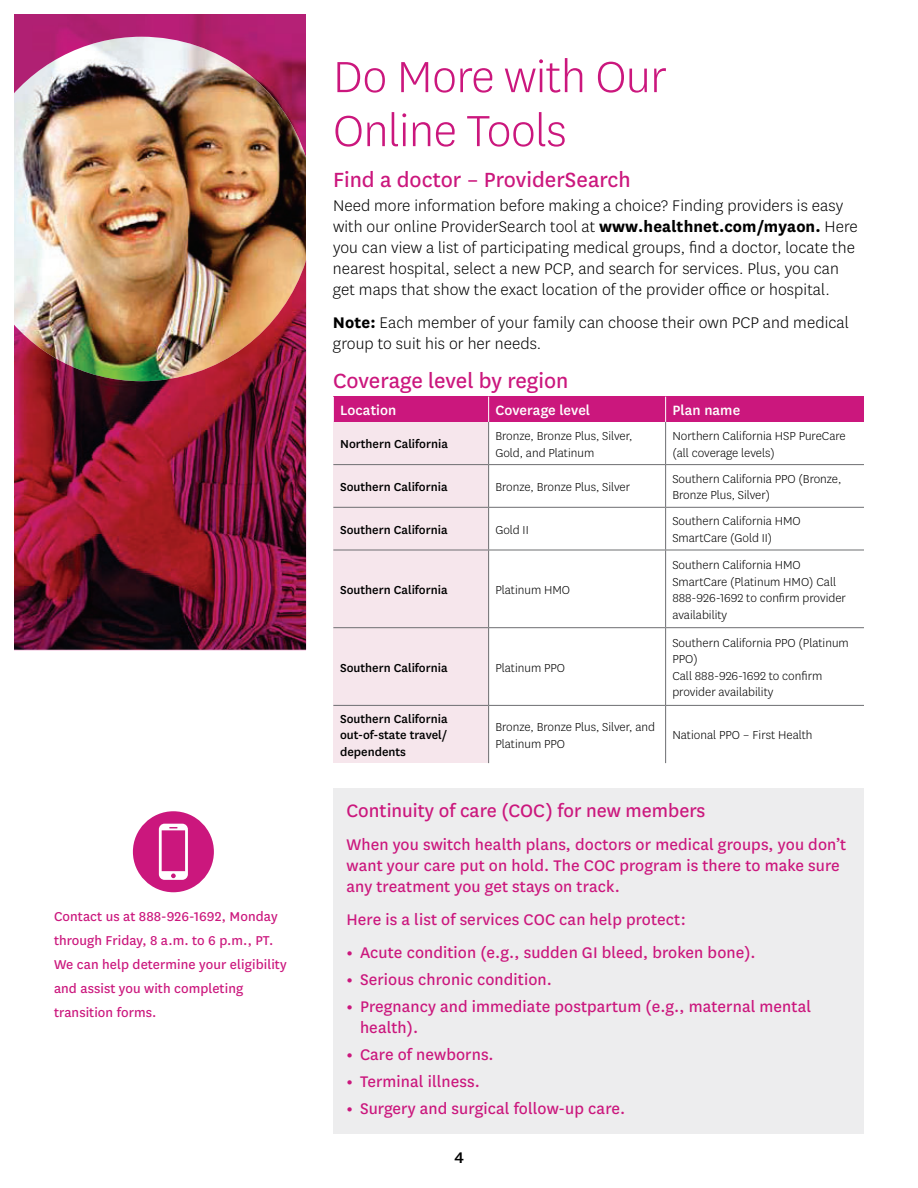
<style>
.page{position:relative;width:918px;height:1188px;background:#fff}
.page>*{position:absolute;margin:0;border:0;box-sizing:border-box;transform-origin:0 0}
.t1{font:300 51px/54px "Centene Sans";letter-spacing:-.01em;color:#cb177d}
.t2{font:24px "Centene Sans";color:#cb177d}
.t3{font:21px "Centene Sans";color:#cb177d}
.t4{font:300 18px/21px "Centene Sans";letter-spacing:.005em;color:#000}
.t5{font:18px/21px "Centene Sans";letter-spacing:.005em;color:#cb177d}
.t6{font:500 18px "Centene Sans";color:#000}
.t7{font:500 15.75px "Centene Sans";letter-spacing:.005em;color:#fff}
.t8{font:15px/24px "Centene Sans";letter-spacing:.005em;color:#cb177d}
.t9{font:300 13.5px/16.5px "Centene Sans";color:#000}
.t10{font:500 13.5px/16.5px "Centene Sans";color:#000;text-align:justify}
.s1{font-weight:700}
</style>
<div class="page">
<div style="left:333px;top:397px;width:156px;height:25px;background:#cb177d"></div>
<div style="left:489px;top:397px;width:177px;height:25px;background:#cb177d"></div>
<div style="left:666px;top:397px;width:198px;height:25px;background:#cb177d"></div>
<div style="left:333px;top:422px;width:156px;height:43px;background:#f6e6ec"></div>
<div style="left:333px;top:465px;width:156px;height:42px;background:#f6e6ec"></div>
<div style="left:333px;top:507px;width:156px;height:43px;background:#f6e6ec"></div>
<div style="left:333px;top:550px;width:156px;height:78px;background:#f6e6ec"></div>
<div style="left:333px;top:628px;width:156px;height:77px;background:#f6e6ec"></div>
<div style="left:333px;top:705px;width:156px;height:58px;background:#f6e6ec"></div>
<svg style="left:333px;top:397px;width:1px;height:25px"></svg>
<svg style="left:488px;top:397px;width:1px;height:25px"></svg>
<svg style="left:665px;top:397px;width:1px;height:25px"></svg>
<hr style="left:488px;top:422px;width:1px;height:42px;background:#6d6e71">
<hr style="left:665px;top:422px;width:1px;height:42px;background:#6d6e71">
<hr style="left:488px;top:706px;width:1px;height:57px;background:#6d6e71">
<hr style="left:665px;top:706px;width:1px;height:57px;background:#6d6e71">
<hr style="left:333px;top:464px;width:156px;height:1px;background:#6d6e71">
<hr style="left:489px;top:464px;width:177px;height:1px;background:#6d6e71">
<hr style="left:488px;top:465px;width:1px;height:42px;background:#6d6e71">
<hr style="left:666px;top:464px;width:198px;height:1px;background:#6d6e71">
<hr style="left:665px;top:465px;width:1px;height:42px;background:#6d6e71">
<hr style="left:333px;top:507px;width:156px;height:1px;background:#6d6e71">
<hr style="left:489px;top:507px;width:177px;height:1px;background:#6d6e71">
<hr style="left:488px;top:508px;width:1px;height:42px;background:#6d6e71">
<hr style="left:666px;top:507px;width:198px;height:1px;background:#6d6e71">
<hr style="left:665px;top:508px;width:1px;height:42px;background:#6d6e71">
<hr style="left:333px;top:550px;width:156px;height:1px;background:#6d6e71">
<hr style="left:489px;top:550px;width:177px;height:1px;background:#6d6e71">
<hr style="left:488px;top:550px;width:1px;height:77px;background:#6d6e71">
<hr style="left:666px;top:550px;width:198px;height:1px;background:#6d6e71">
<hr style="left:665px;top:550px;width:1px;height:77px;background:#6d6e71">
<hr style="left:333px;top:627px;width:156px;height:1px;background:#6d6e71">
<hr style="left:489px;top:627px;width:177px;height:1px;background:#6d6e71">
<hr style="left:488px;top:628px;width:1px;height:77px;background:#6d6e71">
<hr style="left:666px;top:627px;width:198px;height:1px;background:#6d6e71">
<hr style="left:665px;top:628px;width:1px;height:77px;background:#6d6e71">
<hr style="left:333px;top:705px;width:156px;height:1px;background:#6d6e71">
<hr style="left:489px;top:705px;width:177px;height:1px;background:#6d6e71">
<hr style="left:666px;top:705px;width:198px;height:1px;background:#6d6e71">
<div style="left:333px;top:788px;width:531px;height:346px;background:#ededee"></div>
<div style="left:133px;top:811px;width:81px;height:81px;background:#cb177d;border-radius:50%"></div>
<svg style="left:159px;top:824px;width:29px;height:56px"></svg>
<img style="left:14px;top:157px;width:292px;height:104px">
<img style="left:14px;top:261px;width:292px;height:389px">
<img style="left:14px;top:14px;width:292px;height:143px">
<p class="t8" style="left:54px;top:904px;width:234px">Contact us at 888-926-1692, Monday through Friday, 8 a.m. to 6 p.m., PT.<br>We can help determine your eligibility and assist you with completing transition forms.</p>
<h2 class="t1" style="left:333px;top:48px;width:336px">Do More with Our<br>Online Tools</h2>
<h3 class="t2" style="left:333px;top:163px;width:299px">Find a doctor – ProviderSearch</h3>
<p class="t4" style="left:333px;top:194px;width:526px">Need more information before making a choice? Finding providers is easy with our online ProviderSearch tool at <span class="s1">www.healthnet.com/myaon.</span> Here you can view a list of participating medical groups, find a doctor, locate the nearest hospital, select a new PCP, and search for services. Plus, you can get maps that show the exact location of the provider office or hospital.</p>
<p class="t4" style="left:333px;top:311px;width:517px"><span class="s1">Note:</span> Each member of your family can choose their own PCP and medical group to suit his or her needs.</p>
<h3 class="t2" style="left:333px;top:364px;width:237px">Coverage level by region</h3>
<p class="t7" style="left:340px;top:400px;width:58px">Location</p>
<p class="t7" style="left:495px;top:400px;width:96px">Coverage level</p>
<p class="t7" style="left:672px;top:400px;width:69px">Plan name</p>
<p class="t10" style="left:340px;top:435px;width:109px">Northern California</p>
<p class="t9" style="left:495px;top:427px;width:139px">Bronze, Bronze Plus, Silver,<br>Gold, and Platinum</p>
<p class="t9" style="left:672px;top:427px;width:175px">Northern California HSP PureCare (all coverage levels)</p>
<p class="t10" style="left:340px;top:478px;width:109px">Southern California</p>
<p class="t9" style="left:495px;top:478px;width:136px">Bronze, Bronze Plus, Silver</p>
<p class="t9" style="left:672px;top:470px;width:171px">Southern California PPO (Bronze,<br>Bronze Plus, Silver)</p>
<p class="t10" style="left:340px;top:521px;width:109px">Southern California</p>
<p class="t9" style="left:495px;top:521px;width:35px">Gold II</p>
<p class="t9" style="left:672px;top:513px;width:130px">Southern California HMO<br>SmartCare (Gold II)</p>
<p class="t10" style="left:340px;top:581px;width:109px">Southern California</p>
<p class="t9" style="left:495px;top:581px;width:76px">Platinum HMO</p>
<p class="t10" style="left:340px;top:658px;width:109px">Southern California</p>
<p class="t9" style="left:495px;top:659px;width:71px">Platinum PPO</p>
<p class="t9" style="left:672px;top:556px;width:175px">Southern California HMO<br>SmartCare (Platinum HMO) Call<br>888-926-1692 to confirm provider availability</p>
<p class="t9" style="left:672px;top:634px;width:178px">Southern California PPO (Platinum<br>PPO)<br>Call 888-926-1692 to confirm provider availability</p>
<p class="t10" style="left:340px;top:710px;width:109px">Southern California out-of-state travel/ dependents</p>
<p class="t9" style="left:495px;top:718px;width:161px">Bronze, Bronze Plus, Silver, and<br>Platinum PPO</p>
<p class="t9" style="left:672px;top:727px;width:142px">National PPO – First Health</p>
<h3 class="t3" style="left:346px;top:797px;width:360px">Continuity of care (COC) for new members</h3>
<p class="t5" style="left:346px;top:833px;width:501px">When you switch health plans, doctors or medical groups, you don’t want your care put on hold. The COC program is there to make sure any treatment you get stays on track.</p>
<p class="t5" style="left:346px;top:908px;width:341px">Here is a list of services COC can help protect:</p>
<p class="t5" style="left:346px;top:941px;width:411px"><span class="s1">•</span> Acute condition (e.g., sudden GI bleed, broken bone).</p>
<p class="t5" style="left:346px;top:968px;width:207px"><span class="s1">•</span> Serious chronic condition.</p>
<p class="t5" style="left:360px;top:995px;width:453px;text-indent:-14px"><span class="s1">•</span> Pregnancy and immediate postpartum (e.g., maternal mental health).</p>
<p class="t5" style="left:346px;top:1043px;width:149px"><span class="s1">•</span> Care of newborns.</p>
<p class="t5" style="left:346px;top:1070px;width:135px"><span class="s1">•</span> Terminal illness.</p>
<p class="t5" style="left:346px;top:1097px;width:280px"><span class="s1">•</span> Surgery and surgical follow-up care.</p>
<h3 class="t6" style="left:455px;top:1145px;width:11px">4</h3>
</div>
